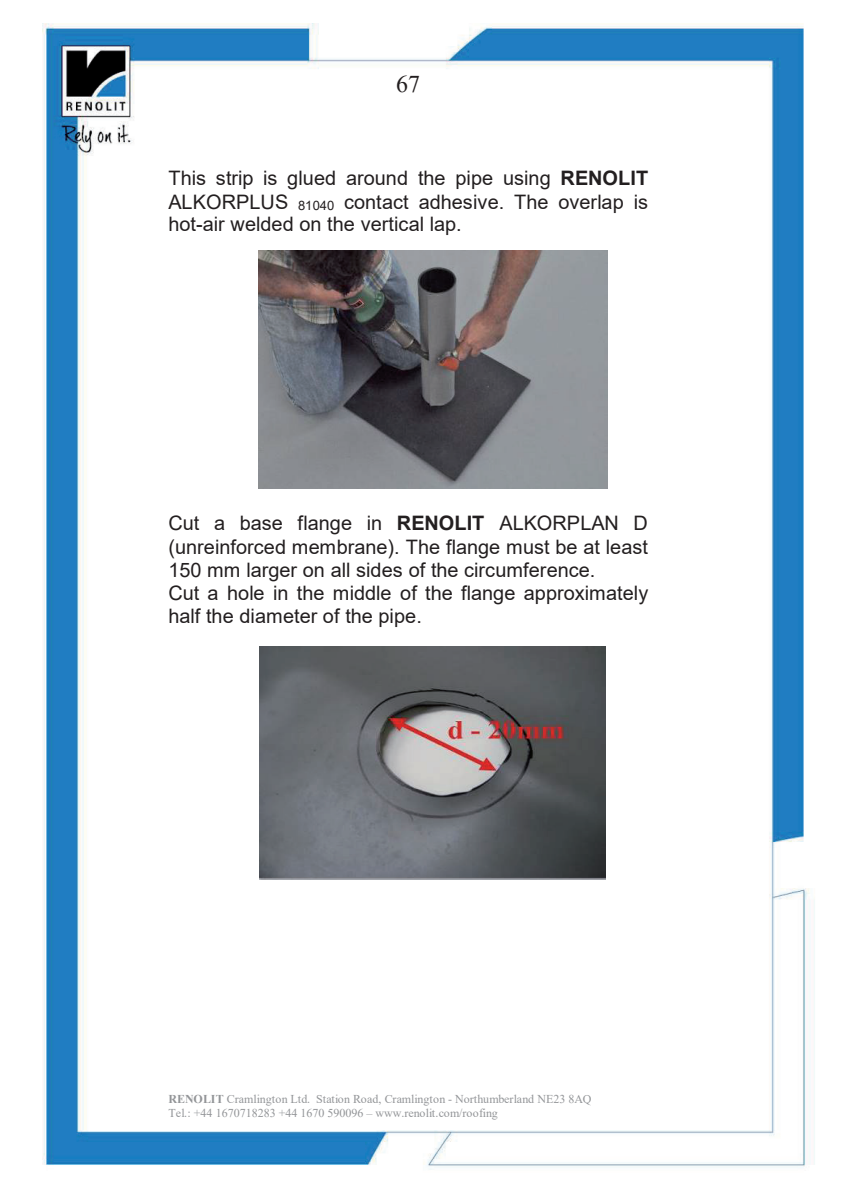
<style>
.page{position:relative;width:842px;height:1191px;background:#fff}
.page>*{position:absolute;margin:0;border:0;box-sizing:border-box;transform-origin:0 0}
.t1{font:24px "Times New Roman";color:#231f20}
.t2{font:20px/23.2px "Arial";color:#231f20;text-align:justify}
.t3{font:12px/13.6px "Times New Roman";color:#939598}
.s1{font-weight:700}
.s2{font-size:13px}
</style>
<div class="page">
<img style="left:42px;top:23px;width:773px;height:1147px">
<img style="left:258px;top:251px;width:349px;height:238px">
<img style="left:260px;top:646px;width:345px;height:233px">
<p class="t1" style="left:396px;top:67px;width:25px">67</p>
<p class="t2" style="left:168px;top:167px;width:481px">This strip is glued around the pipe using <span class="s1">RENOLIT </span>ALKORPLUS <span class="s2">81040</span> contact adhesive. The overlap is hot-air welded on the vertical lap.</p>
<p class="t2" style="left:168px;top:512px;width:482px;text-align:left">Cut a base flange in <span class="s1">RENOLIT</span> ALKORPLAN D (unreinforced membrane). The flange must be at least 150 mm larger on all sides of the circumference.<br>Cut a hole in the middle of the flange approximately half the diameter of the pipe.</p>
<p class="t3" style="left:168px;top:1092px;width:425px"><span class="s1">RENOLIT</span> Cramlington Ltd. Station Road, Cramlington - Northumberland NE23 8AQ<br>Tel.: +44 1670718283 +44 1670 590096 – www.renolit.com/roofing</p>
</div>
